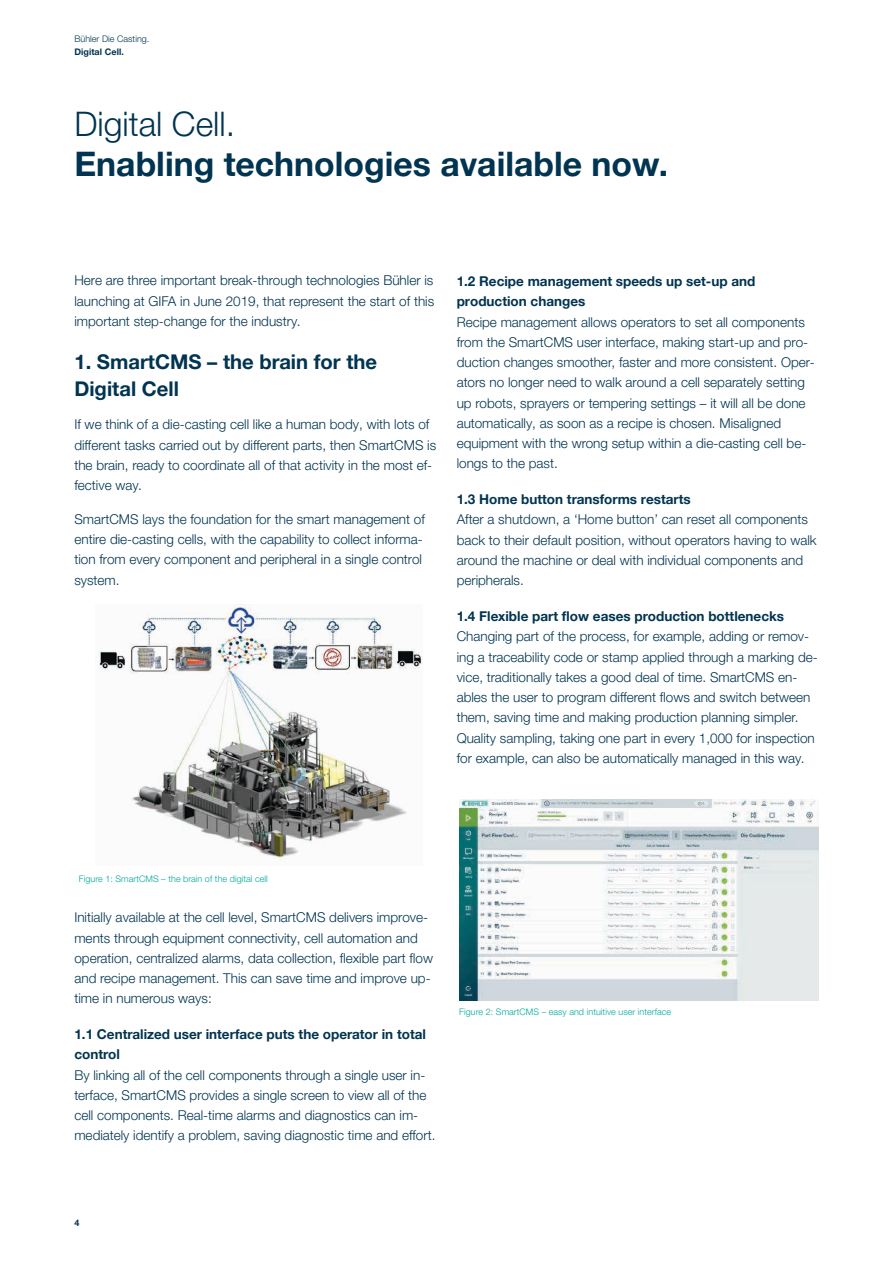
<style>
.page{position:relative;width:893px;height:1263px;background:#fff}
.page>*{position:absolute;margin:0;border:0;box-sizing:border-box;transform-origin:0 0}
.t1{font:700 33.75px "Helvetica Neue LTW1 G";color:#003450}
.t2{font:300 33.75px "Helvetica Neue LTW1 G";color:#003450}
.t3{font:700 20.25px/27px "Helvetica Neue LTW1 G";color:#003450}
.t4{font:300 13.5px/20.2px "Helvetica Neue LTW1 G";color:#003450}
.t5{font:700 13.5px/20.2px "Helvetica Neue LTW1 G";color:#003450}
.t6{font:300 9px "Helvetica Neue LTW1 G";letter-spacing:.005em;color:#00a99d}
.t7{font:300 9px "Helvetica Neue LTW1 G";letter-spacing:.005em;color:#003450}
.t8{font:700 9px "Helvetica Neue LTW1 G";letter-spacing:.005em;color:#003450}
</style>
<div class="page">
<img style="left:99px;top:604px;width:324px;height:256px">
<img style="left:459px;top:800px;width:360px;height:200px">
<p class="t7" style="left:74px;top:33px;width:77px">Bühler Die Casting.</p>
<p class="t8" style="left:74px;top:47px;width:51px">Digital Cell.</p>
<h1 class="t2" style="left:74px;top:103px;width:162px">Digital Cell.</h1>
<h1 class="t1" style="left:74px;top:143px;width:595px">Enabling technologies available now.</h1>
<p class="t4" style="left:74px;top:270px;width:361px;text-align:justify">Here are three important break-through technologies Bühler is launching at GIFA in June 2019, that represent the start of this important step-change for the industry.</p>
<h2 class="t3" style="left:74px;top:348px;width:304px">1. SmartCMS – the brain for the<br>Digital Cell</h2>
<p class="t4" style="left:74px;top:414px;width:363px">If we think of a die-casting cell like a human body, with lots of different tasks carried out by different parts, then SmartCMS is the brain, ready to coordinate all of that activity in the most ef&shy;fective way.</p>
<p class="t4" style="left:74px;top:509px;width:352px">SmartCMS lays the foundation for the smart management of entire die-casting cells, with the capability to collect informa&shy;tion from every component and peripheral in a single control system.</p>
<p class="t5" style="left:457px;top:271px;width:300px">1.2 Recipe management speeds up set-up and production changes</p>
<p class="t4" style="left:457px;top:312px;width:360px">Recipe management allows operators to set all components from the SmartCMS user interface, making start-up and pro&shy;duction changes smoother, faster and more consistent. Oper&shy;ators no longer need to walk around a cell separately setting up robots, sprayers or tempering settings – it will all be done automatically, as soon as a recipe is chosen. Misaligned equipment with the wrong setup within a die-casting cell be&shy;longs to the past.</p>
<p class="t5" style="left:457px;top:489px;width:236px">1.3 Home button transforms restarts</p>
<p class="t4" style="left:457px;top:509px;width:361px">After a shutdown, a ‘Home button’ can reset all components back to their default position, without operators having to walk around the machine or deal with individual components and peripherals.</p>
<p class="t5" style="left:457px;top:606px;width:329px">1.4 Flexible part flow eases production bottlenecks</p>
<p class="t4" style="left:457px;top:626px;width:363px">Changing part of the process, for example, adding or remov&shy;ing a traceability code or stamp applied through a marking de&shy;vice, traditionally takes a good deal of time. SmartCMS en&shy;ables the user to program different flows and switch between them, saving time and making production planning simpler.<br>Quality sampling, taking one part in every 1,000 for inspection for example, can also be automatically managed in this way.</p>
<p class="t6" style="left:79px;top:873px;width:191px">Figure 1: SmartCMS – the brain of the digital cell</p>
<p class="t4" style="left:74px;top:907px;width:360px">Initially available at the cell level, SmartCMS delivers improve&shy;ments through equipment connectivity, cell automation and operation, centralized alarms, data collection, flexible part flow and recipe management. This can save time and improve up&shy;time in numerous ways:</p>
<p class="t5" style="left:74px;top:1024px;width:353px">1.1 Centralized user interface puts the operator in total control</p>
<p class="t4" style="left:74px;top:1065px;width:363px">By linking all of the cell components through a single user in&shy;terface, SmartCMS provides a single screen to view all of the cell components. Real-time alarms and diagnostics can im&shy;mediately identify a problem, saving diagnostic time and effort.</p>
<p class="t6" style="left:459px;top:1006px;width:213px">Figure 2: SmartCMS – easy and intuitive user interface</p>
<p class="t8" style="left:74px;top:1217px;width:7px">4</p>
</div>
